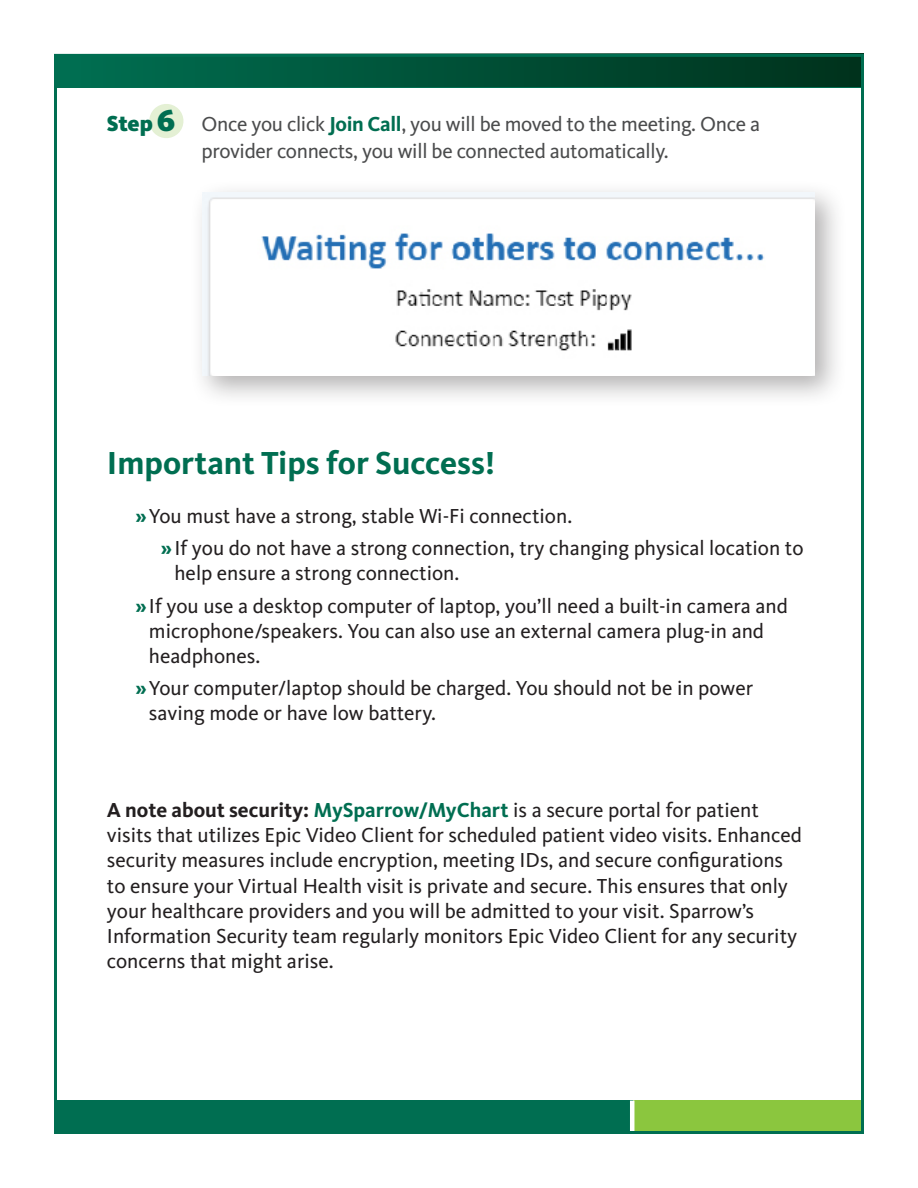
<style>
.page{position:relative;width:918px;height:1188px;background:#fff}
.page>*{position:absolute;margin:0;border:0;box-sizing:border-box;transform-origin:0 0}
.t1{font:700 33px "Kievit Pro";color:#006e51}
.t2{font:21px/25.2px "Kievit Pro";color:#231f20}
.t3{font:21px/27px "Kievit Pro";letter-spacing:-.015em;color:#4b4c4d;text-align:center}
.s1{font-weight:900;font-size:22.5px;color:#006e51}
.s2{font-weight:900;font-size:31.5px;color:#006e51}
.s3{font-weight:700;color:#006e51}
.s4{font-weight:700}
</style>
<div class="page">
<div style="left:631px;top:1101px;width:232px;height:32px;background:#8bc63e"></div>
<div style="left:54px;top:1101px;width:578px;height:32px;background:#006e51"></div>
<hr style="left:630px;top:1101px;width:4px;height:33px;background:#fff">
<div style="left:55px;top:54px;width:809px;height:34px;background:#006e51"></div>
<svg style="left:81px;top:54px;width:783px;height:33px"></svg>
<svg style="left:149px;top:104px;width:35px;height:34px"></svg>
<div style="left:189px;top:180px;width:658px;height:228px;background:#231f20;opacity:.35"></div>
<img style="left:203px;top:193px;width:612px;height:183px">
<p class="t3" style="left:107px;top:110px;width:655px"><span class="s1">Step</span> <span class="s2">6</span> Once you click <span class="s3">Join Call</span>, you will be moved to the meeting. Once a provider connects, you will be connected automatically.</p>
<p class="t1" style="left:107px;top:443px;width:390px">Important Tips for Success!</p>
<p class="t2" style="left:135px;top:503px;width:438px"><span class="s3">»</span>You must have a strong, stable Wi-Fi connection.</p>
<p class="t2" style="left:174px;top:535px;width:631px;text-indent:-14px"><span class="s3">»</span>If you do not have a strong connection, try changing physical location to help ensure a strong connection.</p>
<p class="t2" style="left:149px;top:593px;width:641px;text-indent:-14px"><span class="s3">»</span>If you use a desktop computer of laptop, you’ll need a built-in camera and microphone/speakers. You can also use an external camera plug-in and headphones.</p>
<p class="t2" style="left:149px;top:675px;width:606px;text-indent:-14px"><span class="s3">»</span>Your computer/laptop should be charged. You should not be in power saving mode or have low battery.</p>
<p class="t2" style="left:107px;top:797px;width:697px"><span class="s4">A note about security:</span> <span class="s3">MySparrow/MyChart</span> is a secure portal for patient visits that utilizes Epic Video Client for scheduled patient video visits. Enhanced security measures include encryption, meeting IDs, and secure configurations to ensure your Virtual Health visit is private and secure. This ensures that only your healthcare providers and you will be admitted to your visit. Sparrow’s Information Security team regularly monitors Epic Video Client for any security concerns that might arise.</p>
</div>
